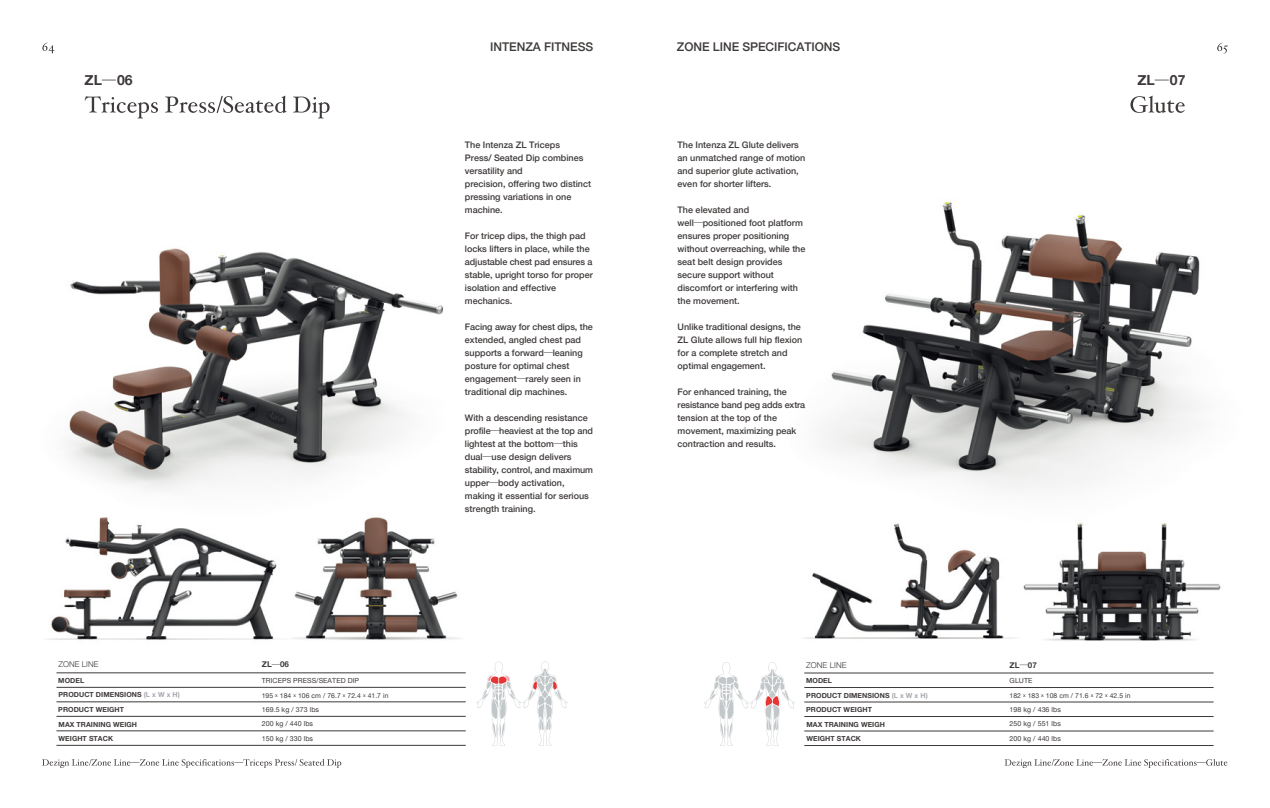
<style>
.page{position:relative;width:1270px;height:808px;background:#fff}
.page>*{position:absolute;margin:0;border:0;box-sizing:border-box;transform-origin:0 0}
.t1{font:700 14px "Helvetica Neue";color:#3e3a39}
.t2{font:500 12px "Helvetica Neue";letter-spacing:-.005em;color:#3e3a39}
.t3{font:500 9px/13px "Helvetica Neue";color:#3e3a39}
.t4{font:300 8px "Helvetica Neue";letter-spacing:.01em;color:#3e3a39}
.t5{font:700 8px "Helvetica Neue";letter-spacing:.005em;color:#3e3a39}
.t6{font:700 7px/14.6px "Helvetica Neue";letter-spacing:.01em;color:#3e3a39}
.t7{font:7px/14.4px "Helvetica Neue";letter-spacing:.01em;color:#3e3a39}
.t8{font:6.8px "Helvetica Neue";letter-spacing:.01em;color:#3e3a39}
.s1{color:#a5a8ae}
.s2{font-size:5.1px}
</style>
<div class="page">
<img style="left:66px;top:248px;width:434px;height:235px">
<img style="left:49px;top:470px;width:275px;height:204px">
<img style="left:253px;top:497px;width:207px;height:164px">
<svg style="left:42px;top:42px;width:12px;height:11px"></svg>
<svg style="left:42px;top:759px;width:299px;height:9px"></svg>
<hr style="left:56px;top:672px;width:410px;height:1px;background:#3e3a39">
<hr style="left:56px;top:687px;width:410px;height:1px;background:#3e3a39">
<hr style="left:56px;top:716px;width:410px;height:1px;background:#3e3a39">
<hr style="left:56px;top:702px;width:410px;height:1px;background:#3e3a39">
<hr style="left:56px;top:745px;width:410px;height:1px;background:#3e3a39">
<hr style="left:56px;top:731px;width:410px;height:1px;background:#3e3a39">
<svg style="left:102px;top:80px;width:14px;height:1px"></svg>
<svg style="left:85px;top:96px;width:245px;height:22px"></svg>
<svg style="left:476px;top:661px;width:92px;height:85px"></svg>
<img style="left:823px;top:199px;width:377px;height:289px">
<svg style="left:1005px;top:759px;width:222px;height:9px"></svg>
<svg style="left:1217px;top:43px;width:11px;height:11px"></svg>
<img style="left:804px;top:523px;width:190px;height:116px">
<img style="left:994px;top:521px;width:227px;height:145px">
<hr style="left:804px;top:673px;width:410px;height:1px;background:#3e3a39">
<hr style="left:804px;top:687px;width:410px;height:1px;background:#3e3a39">
<hr style="left:804px;top:716px;width:410px;height:1px;background:#3e3a39">
<hr style="left:804px;top:702px;width:410px;height:1px;background:#3e3a39">
<hr style="left:804px;top:745px;width:410px;height:1px;background:#3e3a39">
<hr style="left:804px;top:731px;width:410px;height:1px;background:#3e3a39">
<svg style="left:1155px;top:80px;width:14px;height:1px"></svg>
<svg style="left:1130px;top:96px;width:55px;height:17px"></svg>
<svg style="left:704px;top:662px;width:91px;height:84px"></svg>
<h2 class="t2" style="left:490px;top:37px;width:105px">INTENZA FITNESS</h2>
<h2 class="t2" style="left:677px;top:37px;width:165px">ZONE LINE SPECIFICATIONS</h2>
<h1 class="t1" style="left:85px;top:69px;width:50px">ZL 06</h1>
<h1 class="t1" style="left:1137px;top:69px;width:50px">ZL 07</h1>
<p class="t3" style="left:465px;top:137px;width:128px">The Intenza ZL Triceps<br>Press/ Seated Dip combines versatility and<br>precision, offering two distinct pressing variations in one machine.</p>
<p class="t3" style="left:465px;top:228px;width:129px">For tricep dips, the thigh pad locks lifters in place, while the adjustable chest pad ensures a stable, upright torso for proper isolation and effective mechanics.</p>
<p class="t3" style="left:465px;top:319px;width:129px">Facing away for chest dips, the extended, angled chest pad supports a forward leaning posture for optimal chest engagement rarely seen in traditional dip machines.</p>
<p class="t3" style="left:465px;top:410px;width:130px">With a descending resistance profile heaviest at the top and lightest at the bottom this dual use design delivers stability, control, and maximum upper body activation, making it essential for serious strength training.</p>
<p class="t3" style="left:678px;top:137px;width:129px">The Intenza ZL Glute delivers an unmatched range of motion and superior glute activation, even for shorter lifters.</p>
<p class="t3" style="left:678px;top:202px;width:129px">The elevated and<br>well positioned foot platform ensures proper positioning without overreaching, while the seat belt design provides secure support without discomfort or interfering with the movement.</p>
<p class="t3" style="left:678px;top:319px;width:126px">Unlike traditional designs, the<br>ZL Glute allows full hip flexion for a complete stretch and optimal engagement.</p>
<p class="t3" style="left:678px;top:384px;width:129px">For enhanced training, the resistance band peg adds extra tension at the top of the movement, maximizing peak contraction and results.</p>
<p class="t4" style="left:58px;top:658px;width:42px">ZONE LINE</p>
<p class="t6" style="left:58px;top:688px;width:123px">PRODUCT DIMENSIONS <span class="s1">(L x W x H)<br></span>PRODUCT WEIGHT</p>
<p class="t6" style="left:59px;top:732px;width:56px">WEIGHT STACK</p>
<p class="t6" style="left:58px;top:673px;width:27px">MODEL</p>
<p class="t6" style="left:59px;top:717px;width:80px">MAX TRAINING WEIGH</p>
<p class="t5" style="left:262px;top:658px;width:29px">ZL 06</p>
<p class="t7" style="left:262px;top:674px;width:99px">TRICEPS PRESS/SEATED DIP</p>
<p class="t8" style="left:262px;top:690px;width:128px">195 <span class="s2">x</span> 184 <span class="s2">x</span> 106 cm / 76.7 <span class="s2">x</span> 72.4 <span class="s2">x</span> 41.7 in</p>
<p class="t7" style="left:262px;top:702px;width:59px">169.5 kg / 373 lbs<br>200 kg / 440 lbs<br>150 kg / 330 lbs</p>
<p class="t4" style="left:806px;top:658px;width:42px">ZONE LINE</p>
<p class="t6" style="left:806px;top:688px;width:123px">PRODUCT DIMENSIONS <span class="s1">(L x W x H)<br></span>PRODUCT WEIGHT</p>
<p class="t6" style="left:806px;top:732px;width:56px">WEIGHT STACK</p>
<p class="t6" style="left:806px;top:673px;width:27px">MODEL</p>
<p class="t6" style="left:806px;top:717px;width:80px">MAX TRAINING WEIGH</p>
<p class="t5" style="left:1010px;top:658px;width:29px">ZL 07</p>
<p class="t7" style="left:1010px;top:674px;width:24px">GLUTE</p>
<p class="t8" style="left:1010px;top:691px;width:122px">182 <span class="s2">x</span> 183 <span class="s2">x</span> 108 cm / 71.6 <span class="s2">x</span> 72 <span class="s2">x</span> 42.5 in</p>
<p class="t7" style="left:1010px;top:703px;width:53px;text-align:justify">198 kg / 436 lbs 250 kg / 551 lbs 200 kg / 440 lbs</p>
</div>
